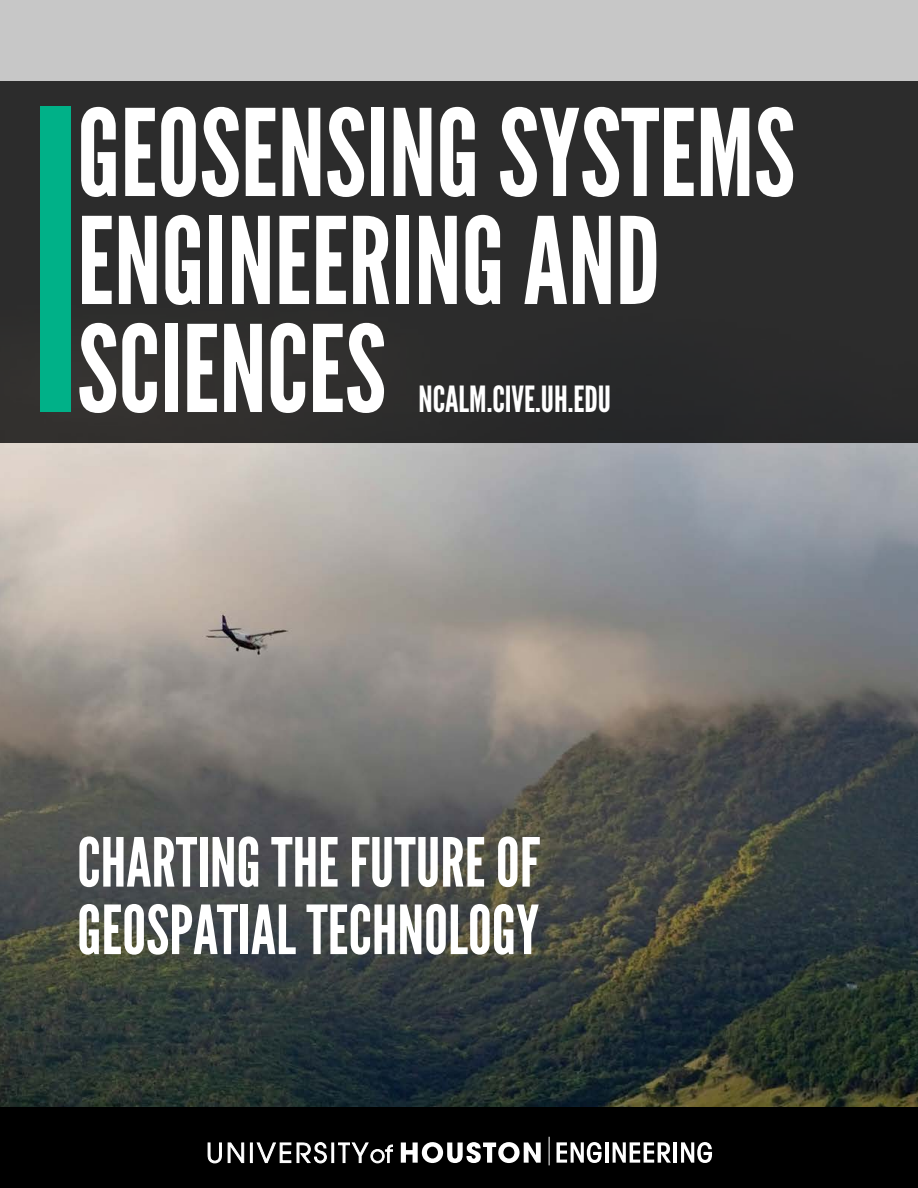
<style>
.page{position:relative;width:918px;height:1188px;background:#fff}
.page>*{position:absolute;margin:0;border:0;box-sizing:border-box;transform-origin:0 0}
.t1{font:120px/108px "League Gothic";color:#fff}
.t2{font:67.5px/67.5px "League Gothic";color:#fff}
.t3{font:36px "League Gothic";color:#fff}
</style>
<div class="page">
<img style="left:0;top:0;width:918px;height:1107px">
<div style="left:0;top:81px;width:918px;height:362px;background:#2c2c2c"></div>
<div style="left:40px;top:107px;width:31px;height:305px;background:#00b188"></div>
<div style="left:0;top:1107px;width:918px;height:81px;background:#000"></div>
<svg style="left:557px;top:1142px;width:45px;height:21px"></svg>
<hr style="left:605px;top:1142px;width:4px;height:21px;background:#fff">
<svg style="left:613px;top:1142px;width:58px;height:21px"></svg>
<hr style="left:673px;top:1142px;width:4px;height:21px;background:#fff">
<svg style="left:681px;top:1142px;width:31px;height:21px"></svg>
<svg style="left:549px;top:1137px;width:1px;height:28px"></svg>
<svg style="left:208px;top:1142px;width:14px;height:21px"></svg>
<svg style="left:228px;top:1142px;width:16px;height:21px"></svg>
<div style="left:250px;top:1143px;width:3px;height:20px;border:1px solid #fff"></div>
<svg style="left:257px;top:1142px;width:70px;height:21px"></svg>
<div style="left:332px;top:1143px;width:2px;height:20px;border:1px solid #fff"></div>
<svg style="left:338px;top:1142px;width:55px;height:21px"></svg>
<svg style="left:401px;top:1142px;width:140px;height:21px"></svg>
<p class="t1" style="left:77px;top:100px;width:720px">GEOSENSING SYSTEMS<br>ENGINEERING AND<br>SCIENCES</p>
<p class="t3" style="left:418px;top:378px;width:194px">NCALM.CIVE.UH.EDU</p>
<p class="t2" style="left:77px;top:829px;width:463px">CHARTING THE FUTURE OF<br>GEOSPATIAL TECHNOLOGY</p>
</div>
